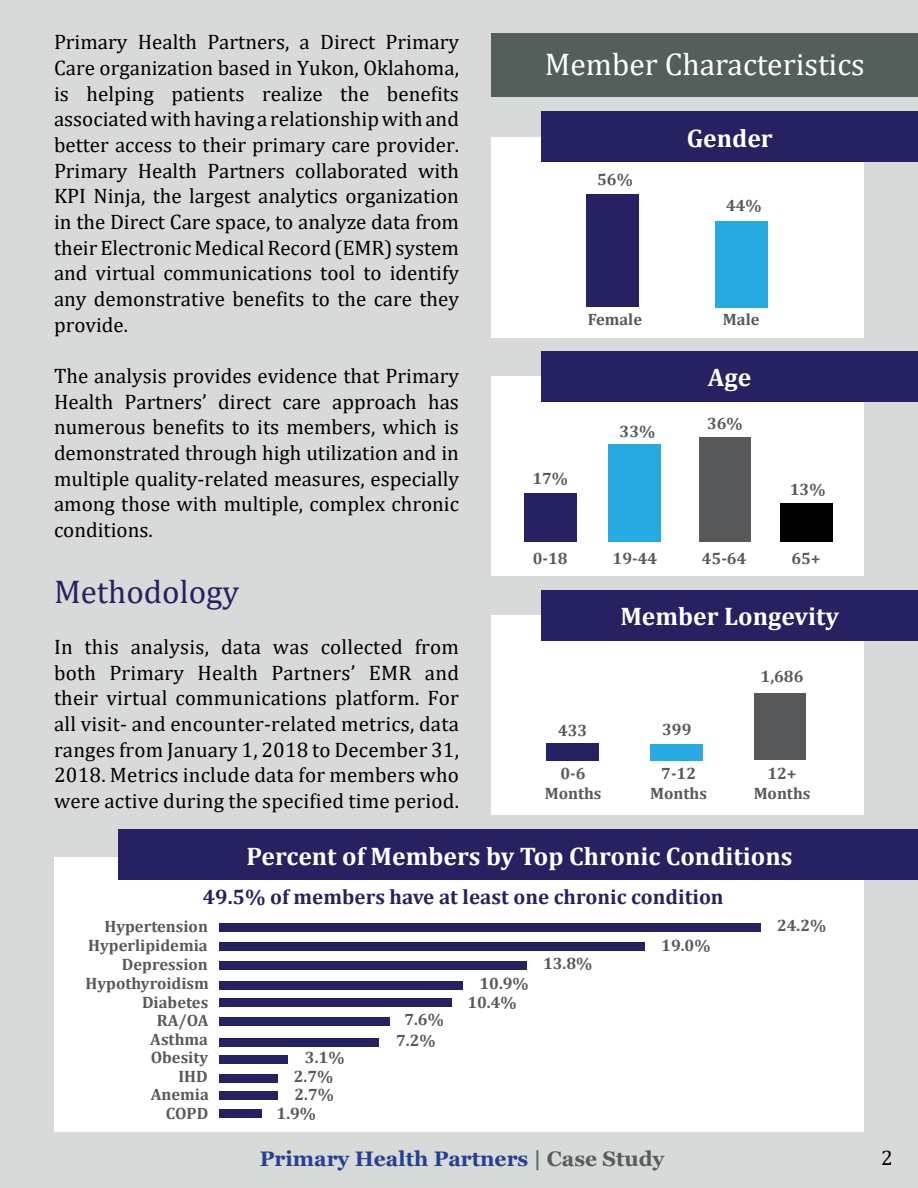
<style>
.page{position:relative;width:918px;height:1188px;background:#d7dad9}
.page>*{position:absolute;margin:0;border:0;box-sizing:border-box;transform-origin:0 0}
.t1{font:33px "Cambria";color:#262262}
.t2{font:31.5px "Cambria";color:#fff}
.t3{font:700 25.5px "Cambria";color:#fff}
.t4{font:21px/25.7px "Cambria";color:#000;text-align:justify}
.t5{font:700 21px "Cambria";color:#262262}
.t6{font:700 21px "Georgia";color:#25408f}
.t7{font:700 16.5px/18.6px "Cambria";color:#58595b;text-align:center}
.s1{color:#545f5c}
</style>
<div class="page">
<div style="left:54px;top:857px;width:810px;height:274px;background:#fff"></div>
<div style="left:492px;top:376px;width:372px;height:199px;background:#fff"></div>
<div style="left:492px;top:137px;width:372px;height:201px;background:#fff"></div>
<div style="left:492px;top:33px;width:426px;height:64px;background:#545f5c"></div>
<div style="left:541px;top:112px;width:377px;height:50px;background:#262262"></div>
<div style="left:586px;top:195px;width:53px;height:112px;background:#262262"></div>
<div style="left:715px;top:221px;width:53px;height:86px;background:#27aae1"></div>
<div style="left:541px;top:351px;width:377px;height:50px;background:#262262"></div>
<div style="left:524px;top:493px;width:53px;height:49px;background:#262262"></div>
<div style="left:609px;top:445px;width:52px;height:97px;background:#27aae1"></div>
<div style="left:699px;top:437px;width:52px;height:105px;background:#58595b"></div>
<div style="left:780px;top:503px;width:53px;height:39px;background:#000"></div>
<div style="left:492px;top:615px;width:372px;height:199px;background:#fff"></div>
<div style="left:541px;top:590px;width:377px;height:50px;background:#262262"></div>
<div style="left:546px;top:743px;width:53px;height:17px;background:#262262"></div>
<div style="left:650px;top:744px;width:53px;height:16px;background:#27aae1"></div>
<div style="left:755px;top:694px;width:51px;height:66px;background:#58595b"></div>
<div style="left:119px;top:830px;width:799px;height:50px;background:#262262"></div>
<div style="left:219px;top:923px;width:542px;height:9px;background:#262262"></div>
<div style="left:219px;top:942px;width:426px;height:9px;background:#262262"></div>
<div style="left:219px;top:961px;width:308px;height:9px;background:#262262"></div>
<div style="left:219px;top:981px;width:244px;height:9px;background:#262262"></div>
<div style="left:219px;top:998px;width:232px;height:9px;background:#262262"></div>
<div style="left:219px;top:1017px;width:171px;height:9px;background:#262262"></div>
<div style="left:219px;top:1038px;width:160px;height:9px;background:#262262"></div>
<div style="left:219px;top:1055px;width:69px;height:9px;background:#262262"></div>
<div style="left:219px;top:1074px;width:58px;height:9px;background:#262262"></div>
<div style="left:219px;top:1091px;width:58px;height:9px;background:#262262"></div>
<div style="left:219px;top:1109px;width:42px;height:9px;background:#262262"></div>
<p class="t4" style="left:54px;top:29px;width:407px">Primary Health Partners, a Direct Primary Care organization based in Yukon, Oklahoma, is helping patients realize the benefits associated with having a relationship with and better access to their primary care provider.<br>Primary Health Partners collaborated with KPI Ninja, the largest analytics organization in the Direct Care space, to analyze data from their Electronic Medical Record (EMR) system and virtual communications tool to identify any demonstrative benefits to the care they provide.</p>
<p class="t4" style="left:54px;top:363px;width:407px">The analysis provides evidence that Primary Health Partners’ direct care approach has numerous benefits to its members, which is demonstrated through high utilization and in multiple quality-related measures, especially among those with multiple, complex chronic conditions.</p>
<h1 class="t1" style="left:54px;top:572px;width:187px">Methodology</h1>
<p class="t4" style="left:54px;top:634px;width:407px">In this analysis, data was collected from both Primary Health Partners’ EMR and their virtual communications platform. For all visit- and encounter-related metrics, data ranges from January 1, 2018 to December 31, 2018. Metrics include data for members who were active during the specified time period.</p>
<h2 class="t2" style="left:545px;top:46px;width:322px">Member Characteristics</h2>
<p class="t7" style="left:597px;top:170px;width:37px">56%</p>
<p class="t3" style="left:687px;top:120px;width:87px">Gender</p>
<p class="t7" style="left:726px;top:195px;width:37px">44%</p>
<p class="t7" style="left:588px;top:309px;width:56px">Female</p>
<p class="t7" style="left:723px;top:309px;width:38px">Male</p>
<p class="t7" style="left:532px;top:469px;width:37px">17%</p>
<p class="t7" style="left:620px;top:422px;width:37px">33%</p>
<p class="t3" style="left:708px;top:359px;width:45px">Age</p>
<p class="t7" style="left:707px;top:414px;width:37px">36%</p>
<p class="t7" style="left:790px;top:480px;width:37px">13%</p>
<p class="t7" style="left:533px;top:548px;width:36px">0-18</p>
<p class="t7" style="left:613px;top:548px;width:46px">19-44</p>
<p class="t7" style="left:702px;top:548px;width:46px">45-64</p>
<p class="t7" style="left:791px;top:548px;width:31px">65+</p>
<p class="t3" style="left:620px;top:598px;width:220px">Member Longevity</p>
<p class="t7" style="left:558px;top:720px;width:31px">433</p>
<p class="t7" style="left:662px;top:720px;width:31px">399</p>
<p class="t7" style="left:761px;top:667px;width:44px">1,686</p>
<p class="t7" style="left:545px;top:763px;width:58px;line-height:19.8px">0-6<br>Months</p>
<p class="t7" style="left:650px;top:763px;width:58px;line-height:19.8px">7-12<br>Months</p>
<p class="t7" style="left:754px;top:763px;width:58px;line-height:19.8px">12+<br>Months</p>
<p class="t3" style="left:247px;top:838px;width:547px">Percent of Members by Top Chronic Conditions</p>
<p class="t5" style="left:203px;top:882px;width:522px">49.5% of members have at least one chronic condition</p>
<p class="t7" style="left:86px;top:916px;width:125px;text-align:right">Hypertension<br>Hyperlipidemia<br>Depression<br>Hypothyroidism<br>Diabetes<br>RA/OA<br>Asthma<br>Obesity<br>IHD<br>Anemia</p>
<p class="t7" style="left:166px;top:1103px;width:44px">COPD</p>
<p class="t7" style="left:777px;top:916px;width:51px">24.2%</p>
<p class="t7" style="left:661px;top:936px;width:51px">19.0%</p>
<p class="t7" style="left:543px;top:953px;width:51px">13.8%</p>
<p class="t7" style="left:467px;top:973px;width:63px;line-height:19px;text-align:left;text-indent:12px">10.9%<br>10.4%</p>
<p class="t7" style="left:396px;top:1009px;width:49px;line-height:20.5px">7.6%<br>7.2%</p>
<p class="t7" style="left:305px;top:1048px;width:41px">3.1%</p>
<p class="t7" style="left:294px;top:1067px;width:41px">2.7%</p>
<p class="t7" style="left:294px;top:1084px;width:41px">2.7%</p>
<p class="t7" style="left:277px;top:1103px;width:41px">1.9%</p>
<p class="t6" style="left:260px;top:1145px;width:406px">Primary Health Partners <span class="s1">| Case Study</span></p>
<p class="t4" style="left:881px;top:1145px;width:13px">2</p>
</div>
